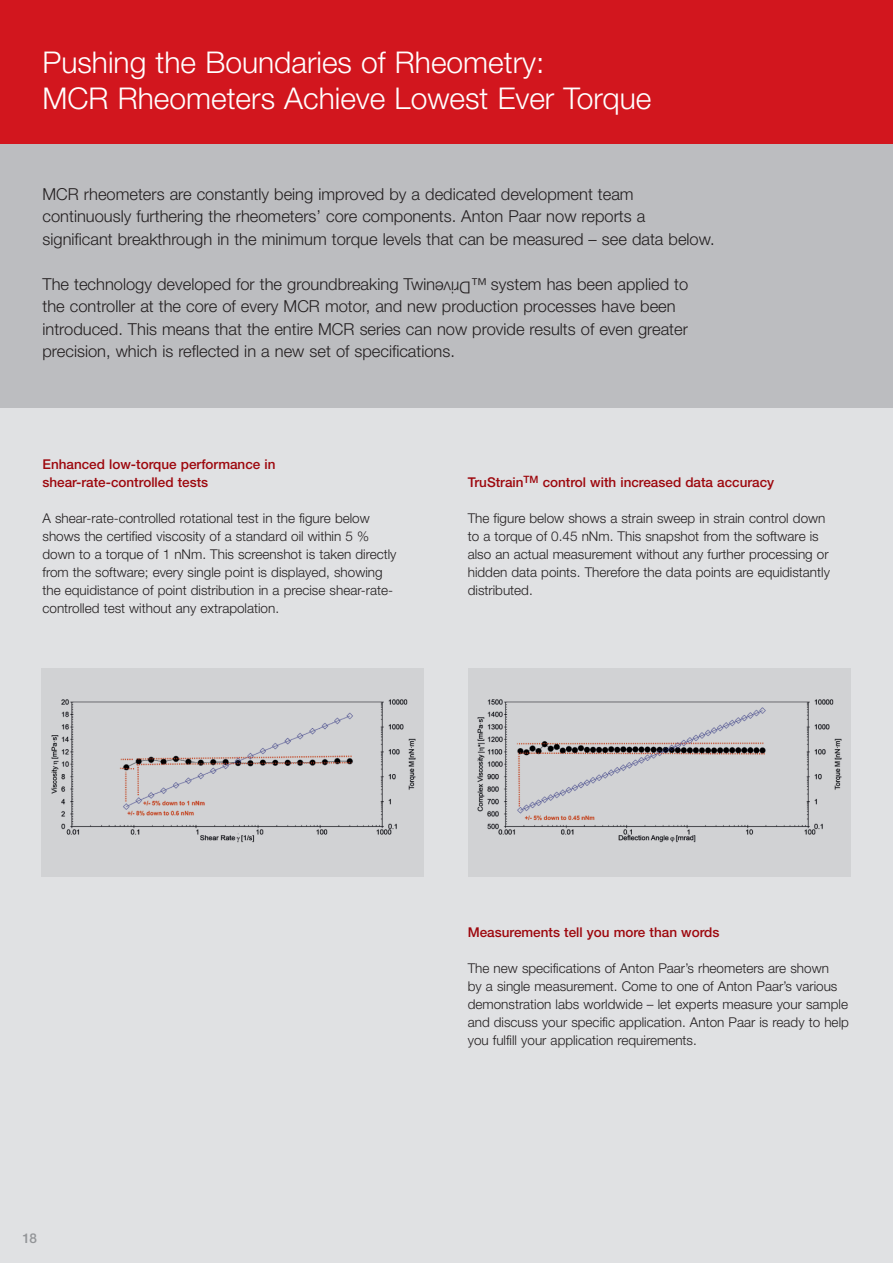
<style>
.page{position:relative;width:893px;height:1263px;background:#fff}
.page>*{position:absolute;margin:0;border:0;box-sizing:border-box;transform-origin:0 0}
.t1{font:300 30px/36px "Helvetica Neue LT";color:#fff}
.t2{font:300 16.5px/22.5px "Helvetica Neue LT";color:#231f20}
.t3{font:300 13.5px/18px "Helvetica Neue LT";color:#231f20}
.t4{font:500 13.5px/18px "Helvetica Neue LT";color:#9d070d}
.t5{font:500 13.5px "Helvetica Neue LT";color:#939598}
.s1{font-family:"Twinlight";font-weight:400}
</style>
<div class="page">
<div style="left:0;top:408px;width:893px;height:855px;background:#e0e1e3"></div>
<div style="left:0;top:0;width:893px;height:145px;background:#d2161e"></div>
<div style="left:41px;top:668px;width:383px;height:208px;background:#d1d2d4"></div>
<img style="left:51px;top:699px;width:365px;height:144px">
<div style="left:468px;top:668px;width:382px;height:208px;background:#d1d2d4"></div>
<img style="left:477px;top:699px;width:365px;height:144px">
<div style="left:0;top:145px;width:893px;height:263px;background:#bcbdc0"></div>
<h1 class="t1" style="left:43px;top:44px;width:610px">Pushing the Boundaries of Rheometry:<br>MCR Rheometers Achieve Lowest Ever Torque</h1>
<p class="t2" style="left:43px;top:182px;width:674px">MCR rheometers are constantly being improved by a dedicated development team continuously furthering the rheometers’ core components. Anton Paar now reports a significant breakthrough in the minimum torque levels that can be measured – see data below.</p>
<p class="t2" style="left:43px;top:272px;width:647px">The technology developed for the groundbreaking <span class="s1">T</span> system has been applied to the controller at the core of every MCR motor, and new production processes have been introduced. This means that the entire MCR series can now provide results of even greater precision, which is reflected in a new set of specifications.</p>
<p class="t4" style="left:43px;top:455px;width:234px">Enhanced low-torque performance in shear-rate-controlled tests</p>
<p class="t3" style="left:43px;top:509px;width:356px">A shear-rate-controlled rotational test in the figure below shows the certified viscosity of a standard oil within 5 % down to a torque of 1 nNm. This screenshot is taken directly from the software; every single point is displayed, showing the equidistance of point distribution in a precise shear-rate&shy;controlled test without any extrapolation.</p>
<p class="t4" style="left:468px;top:473px;width:308px">TruStrain<sup>TM</sup> control with increased data accuracy</p>
<p class="t3" style="left:468px;top:509px;width:364px">The figure below shows a strain sweep in strain control down to a torque of 0.45 nNm. This snapshot from the software is also an actual measurement without any further processing or hidden data points. Therefore the data points are equidistantly distributed.</p>
<p class="t5" style="left:23px;top:1230px;width:16px">18</p>
<p class="t4" style="left:468px;top:923px;width:253px">Measurements tell you more than words</p>
<p class="t3" style="left:468px;top:959px;width:383px">The new specifications of Anton Paar’s rheometers are shown<br>by a single measurement. Come to one of Anton Paar’s various demonstration labs worldwide – let experts measure your sample and discuss your specific application. Anton Paar is ready to help you fulfill your application requirements.</p>
</div>
